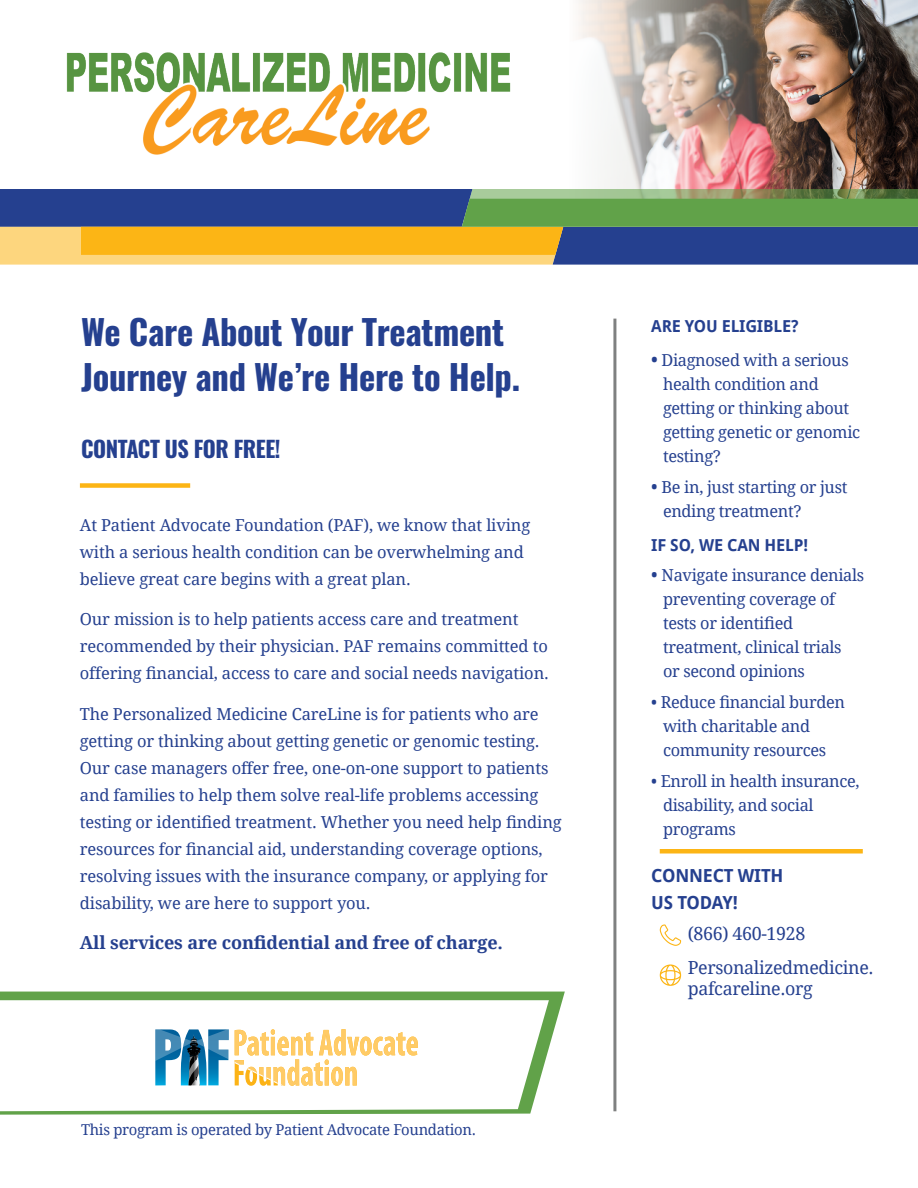
<style>
.page{position:relative;width:918px;height:1188px;background:#fff}
.page>*{position:absolute;margin:0;border:0;box-sizing:border-box;transform-origin:0 0}
.t1{font:700 34.5px/45px "Oswald";letter-spacing:-.01em;color:#25408f}
.t2{font:700 22.5px "Oswald";letter-spacing:-.02em;color:#25408f}
.t3{font:18px/34.5px "Droid Serif";letter-spacing:-.02em;color:#25408f}
.t4{font:700 18px "Droid Serif";letter-spacing:-.01em;color:#25408f}
.t5{font:700 18px/27px "Droid Sans";letter-spacing:-.01em;color:#25408f}
.t6{font:16.5px/24px "Droid Serif";letter-spacing:-.01em;color:#25408f}
.t7{font:700 16.5px "Droid Sans";letter-spacing:-.01em;color:#25408f}
.t8{font:15px "Droid Serif";letter-spacing:-.02em;color:#25408f}
.s1{font-family:"Droid Sans";font-weight:700;font-size:18px}
.s2{font-size:18px}
</style>
<div class="page">
<svg style="left:0;top:992px;width:565px;height:123px;fill:#61a249"></svg>
<svg style="left:0;top:1000px;width:549px;height:111px"></svg>
<img style="left:578px;top:0;width:340px;height:189px">
<hr style="left:613px;top:319px;width:3px;height:792px;background:#7f8080">
<div style="left:80px;top:483px;width:110px;height:5px;background:#fcb515"></div>
<svg style="left:660px;top:964px;width:21px;height:22px"></svg>
<svg style="left:660px;top:924px;width:21px;height:22px"></svg>
<svg style="left:235px;top:1029px;width:183px;height:57px"></svg>
<svg style="left:155px;top:1029px;width:74px;height:56px"></svg>
<div style="left:660px;top:849px;width:203px;height:5px;background:#fcb515"></div>
<svg style="left:0;top:189px;width:918px;height:76px;background:#798068"></svg>
<img style="left:66px;top:52px;width:445px;height:103px">
<h1 class="t1" style="left:81px;top:311px;width:441px">We Care About Your Treatment<br>Journey and We’re Here to Help.</h1>
<h2 class="t2" style="left:81px;top:437px;width:201px">CONTACT US FOR FREE!</h2>
<p class="t6" style="left:80px;top:511px;width:452px;line-height:27px">At Patient Advocate Foundation (PAF), we know that living with a serious health condition can be overwhelming and believe great care begins with a great plan.</p>
<p class="t6" style="left:80px;top:605px;width:470px;line-height:27px">Our mission is to help patients access care and treatment recommended by their physician. PAF remains committed to offering financial, access to care and social needs navigation.</p>
<p class="t6" style="left:80px;top:700px;width:483px;line-height:27px">The Personalized Medicine CareLine is for patients who are getting or thinking about getting genetic or genomic testing.<br>Our case managers offer free, one-on-one support to patients and families to help them solve real-life problems accessing testing or identified treatment. Whether you need help finding resources for financial aid, understanding coverage options, resolving issues with the insurance company, or applying for disability, we are here to support you.</p>
<p class="t4" style="left:80px;top:930px;width:425px">All services are confidential and free of charge.</p>
<p class="t8" style="left:81px;top:1119px;width:397px">This program is operated by Patient Advocate Foundation.</p>
<p class="t7" style="left:651px;top:315px;width:149px">ARE YOU ELIGIBLE?</p>
<p class="t6" style="left:663px;top:348px;width:199px;text-indent:-12px"><span class="s1">•</span> Diagnosed with a serious health condition and getting or thinking about getting genetic or genomic testing?</p>
<p class="t6" style="left:663px;top:475px;width:186px;text-indent:-12px"><span class="s2">•</span> Be in, just starting or just ending treatment?</p>
<p class="t7" style="left:651px;top:533px;width:158px">IF SO, WE CAN HELP!</p>
<p class="t6" style="left:663px;top:563px;width:203px;text-indent:-12px"><span class="s2">•</span> Navigate insurance denials preventing coverage of tests or identified treatment, clinical trials<br>or second opinions</p>
<p class="t6" style="left:663px;top:690px;width:184px;text-indent:-12px">• Reduce financial burden with charitable and community resources</p>
<p class="t6" style="left:663px;top:769px;width:198px;text-indent:-12px">• Enroll in health insurance, disability, and social programs</p>
<p class="t5" style="left:651px;top:861px;width:134px">CONNECT WITH<br>US TODAY!</p>
<p class="t3" style="left:688px;top:915px;width:187px">(866) 460-1928<br>Personalizedmedicine.</p>
<p class="t3" style="left:688px;top:971px;width:126px">pafcareline.org</p>
</div>
